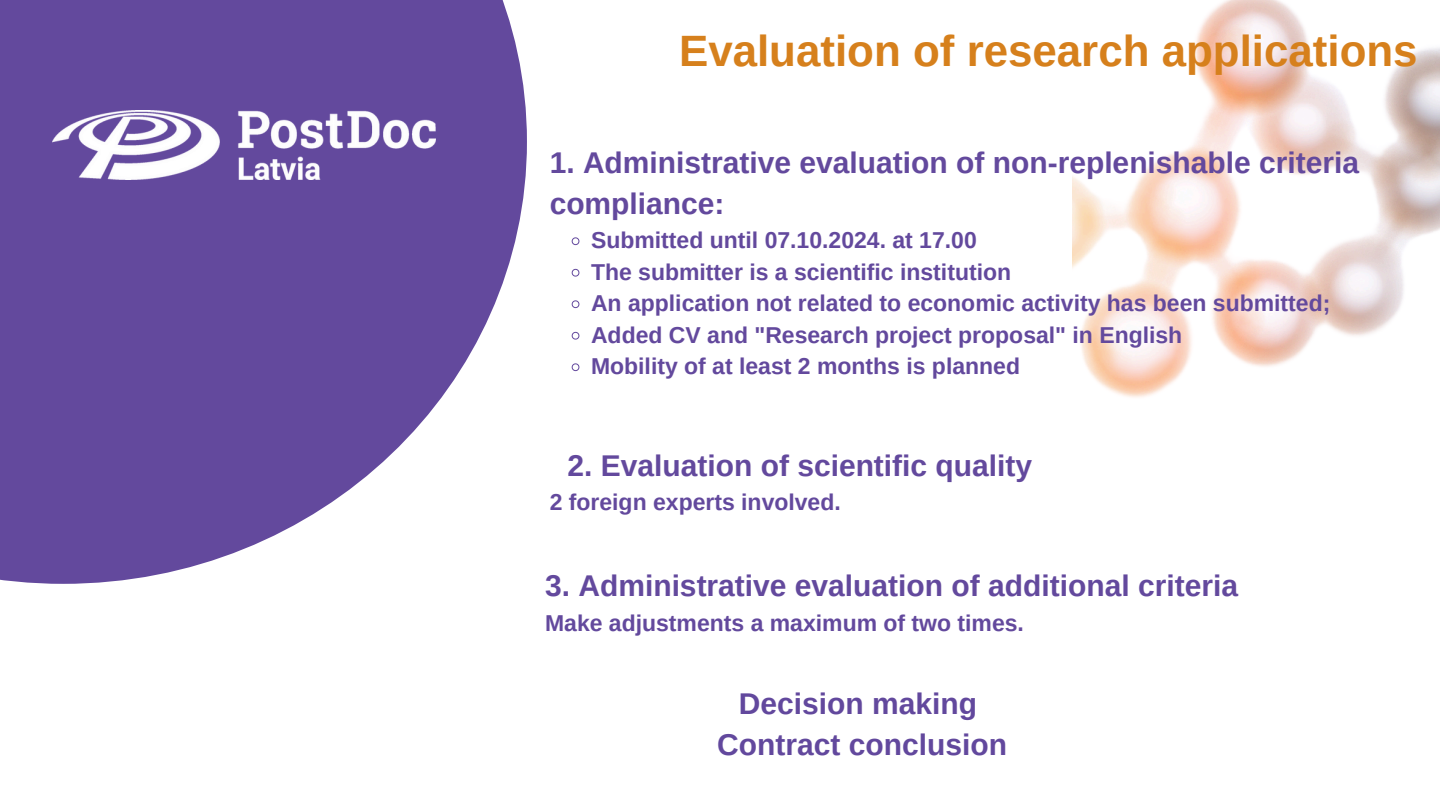
<style>
.page{position:relative;width:1440px;height:810px;background:#fff}
.page>*{position:absolute;margin:0;border:0;box-sizing:border-box;transform-origin:0 0}
.t1{font:700 43.9px "Arimo";color:#d6801c}
.t2{font:700 30px/41.2px "Arimo";color:#63499d}
.t3{font:700 30px/41.2px "Arimo";color:#62489d;text-align:center}
.t4{font:700 23px "Arimo";color:#63499d}
</style>
<div class="page">
<svg style="left:0;top:0;width:527px;height:584px;fill:#63499d"></svg>
<img style="left:1072px;top:0;width:368px;height:398px">
<img style="left:53px;top:110px;width:383px;height:70px">
<svg style="left:571px;top:237px;width:9px;height:9px"></svg>
<svg style="left:571px;top:268px;width:9px;height:9px"></svg>
<svg style="left:571px;top:300px;width:9px;height:9px"></svg>
<svg style="left:571px;top:331px;width:9px;height:9px"></svg>
<svg style="left:571px;top:363px;width:9px;height:9px"></svg>
<p class="t1" style="left:679px;top:26px;width:740px">Evaluation of research applications</p>
<p class="t2" style="left:550px;top:142px;width:811px">1. Administrative evaluation of non-replenishable criteria compliance:</p>
<h1 class="t4" style="left:591px;top:228px;width:387px">Submitted until 07.10.2024. at 17.00</h1>
<h2 class="t4" style="left:591px;top:259px;width:422px">The submitter is a scientific institution</h2>
<p class="t4" style="left:591px;top:291px;width:741px">An application not related to economic activity has been submitted;</p>
<p class="t4" style="left:591px;top:322px;width:593px">Added CV and "Research project proposal" in English</p>
<p class="t4" style="left:591px;top:354px;width:431px">Mobility of at least 2 months is planned</p>
<p class="t2" style="left:567px;top:445px;width:466px">2. Evaluation of scientific quality</p>
<p class="t4" style="left:550px;top:490px;width:293px">2 foreign experts involved.</p>
<p class="t2" style="left:545px;top:565px;width:694px">3. Administrative evaluation of additional criteria</p>
<p class="t4" style="left:545px;top:610px;width:480px">Make adjustments a maximum of two times.</p>
<h2 class="t3" style="left:717px;top:683px;width:291px">Decision making<br>Contract conclusion</h2>
</div>
